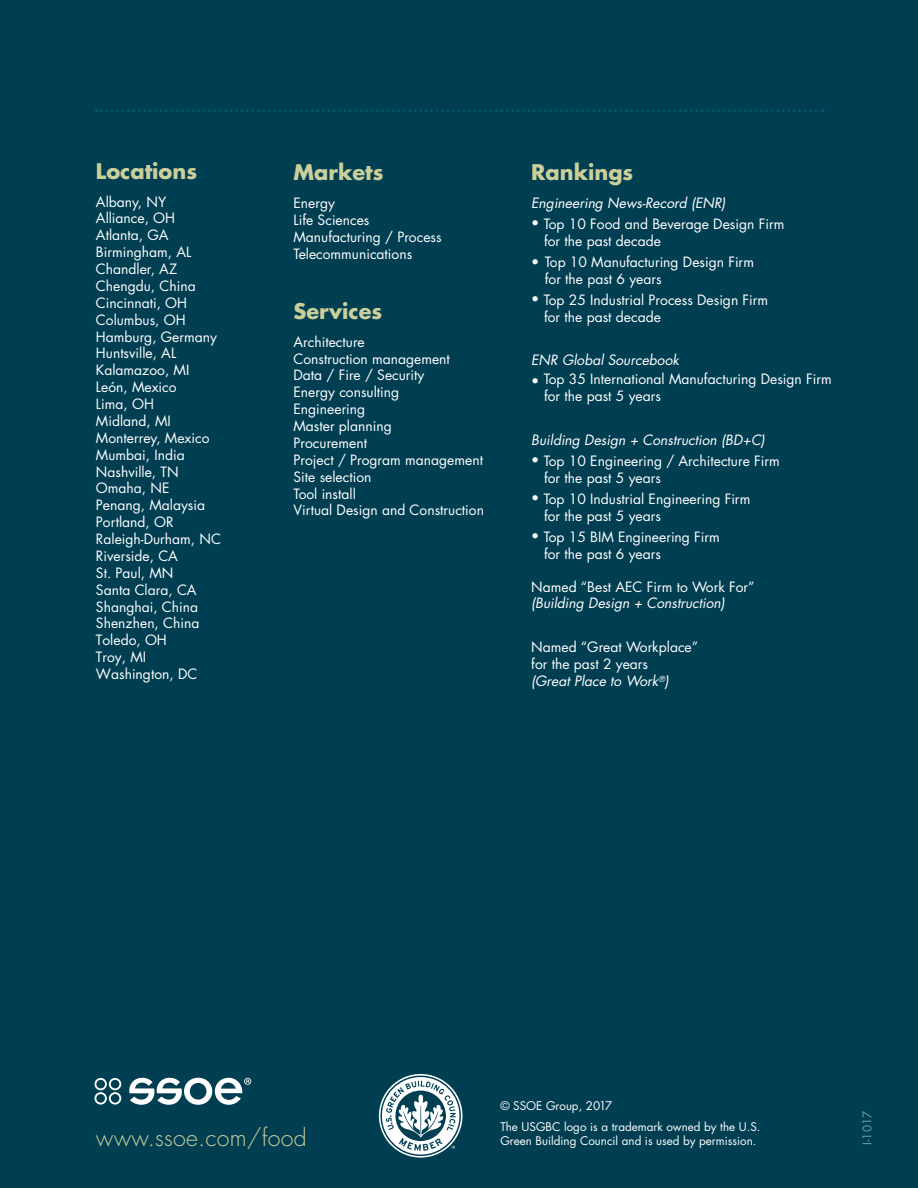
<style>
.page{position:relative;width:918px;height:1188px;background:#003e52}
.page>*{position:absolute;margin:0;border:0;box-sizing:border-box;transform-origin:0 0}
.t1{font:300 23.25px "Futura Std";letter-spacing:.01em;color:#cbcf9a}
.t2{font:700 21px "Futura Std";color:#cbcf9a}
.t3{font:13.8px/16.8px "Futura Std";color:#fff}
.t4{font:italic 13.8px "Futura Std";color:#fff}
.t5{font:11.7px/21px "Futura Std";color:#fff}
.t6{font:11.7px "Futura Std";color:#6fa0b4}
.s1{font-style:italic}
</style>
<div class="page">
<svg style="left:94px;top:1078px;width:157px;height:27px"></svg>
<svg style="left:96px;top:109px;width:727px;height:3px"></svg>
<svg style="left:379px;top:1074px;width:83px;height:84px"></svg>
<h2 class="t2" style="left:96px;top:157px;width:103px">Locations</h2>
<p class="t3" style="left:96px;top:193px;width:126px">Albany, NY<br>Alliance, OH<br>Atlanta, GA<br>Birmingham, AL<br>Chandler, AZ<br>Chengdu, China<br>Cincinnati, OH<br>Columbus, OH<br>Hamburg, Germany<br>Huntsville, AL<br>Kalamazoo, MI<br>León, Mexico<br>Lima, OH<br>Midland, MI<br>Monterrey, Mexico<br>Mumbai, India<br>Nashville, TN<br>Omaha, NE<br>Penang, Malaysia<br>Portland, OR<br>Raleigh-Durham, NC<br>Riverside, CA<br>St. Paul, MN<br>Santa Clara, CA<br>Shanghai, China<br>Shenzhen, China<br>Toledo, OH<br>Troy, MI<br>Washington, DC</p>
<h2 class="t2" style="left:294px;top:159px;width:92px">Markets</h2>
<p class="t3" style="left:294px;top:195px;width:150px">Energy<br>Life Sciences<br>Manufacturing / Process<br>Telecommunications</p>
<h2 class="t2" style="left:294px;top:297px;width:90px">Services</h2>
<p class="t3" style="left:294px;top:333px;width:192px">Architecture<br>Construction management<br>Data / Fire / Security<br>Energy consulting<br>Engineering<br>Master planning<br>Procurement<br>Project / Program management<br>Site selection<br>Tool install<br>Virtual Design and Construction</p>
<h2 class="t2" style="left:531px;top:159px;width:104px">Rankings</h2>
<p class="t4" style="left:531px;top:194px;width:196px">Engineering News-Record (ENR)</p>
<p class="t3" style="left:544px;top:216px;width:242px;text-indent:-13px">• Top 10 Food and Beverage Design Firm for the past decade</p>
<p class="t3" style="left:545px;top:254px;width:211px;text-indent:-14px">• Top 10 Manufacturing Design Firm for the past 6 years</p>
<p class="t3" style="left:544px;top:292px;width:226px;text-indent:-13px">• Top 25 Industrial Process Design Firm for the past decade</p>
<p class="t4" style="left:531px;top:351px;width:149px">ENR Global Sourcebook</p>
<p class="t3" style="left:544px;top:371px;width:289px;text-indent:-13px">• Top 35 International Manufacturing Design Firm for the past 5 years</p>
<p class="t4" style="left:531px;top:431px;width:235px">Building Design + Construction (BD+C)</p>
<p class="t3" style="left:544px;top:453px;width:237px;text-indent:-13px">• Top 10 Engineering / Architecture Firm for the past 5 years</p>
<p class="t3" style="left:544px;top:491px;width:208px;text-indent:-13px">• Top 10 Industrial Engineering Firm for the past 5 years</p>
<p class="t3" style="left:544px;top:529px;width:177px;text-indent:-13px">• Top 15 BIM Engineering Firm for the past 6 years</p>
<p class="t3" style="left:531px;top:578px;width:225px">Named “Best AEC Firm to Work For”</p>
<p class="t4" style="left:531px;top:595px;width:195px">(Building Design + Construction)</p>
<p class="t3" style="left:531px;top:639px;width:168px">Named “Great Workplace” for the past 2 years<br><span class="s1">(Great Place to Work</span><sup>®</sup><span class="s1">)</span></p>
<p class="t5" style="left:500px;top:1095px;width:262px">© SSOE Group, 2017<br>The USGBC logo is a trademark owned by the U.S.</p>
<h1 class="t1" style="left:96px;top:1123px;width:212px">www.ssoe.com/food</h1>
<p class="t5" style="left:500px;top:1130px;width:258px">Green Building Council and is used by permission.</p>
<p class="t6" style="left:860px;top:1145px;width:35px;rotate:-90deg">I-1017</p>
<p class="t6" style="left:860px;top:1142px;width:28px;rotate:-90deg">I-811</p>
</div>
